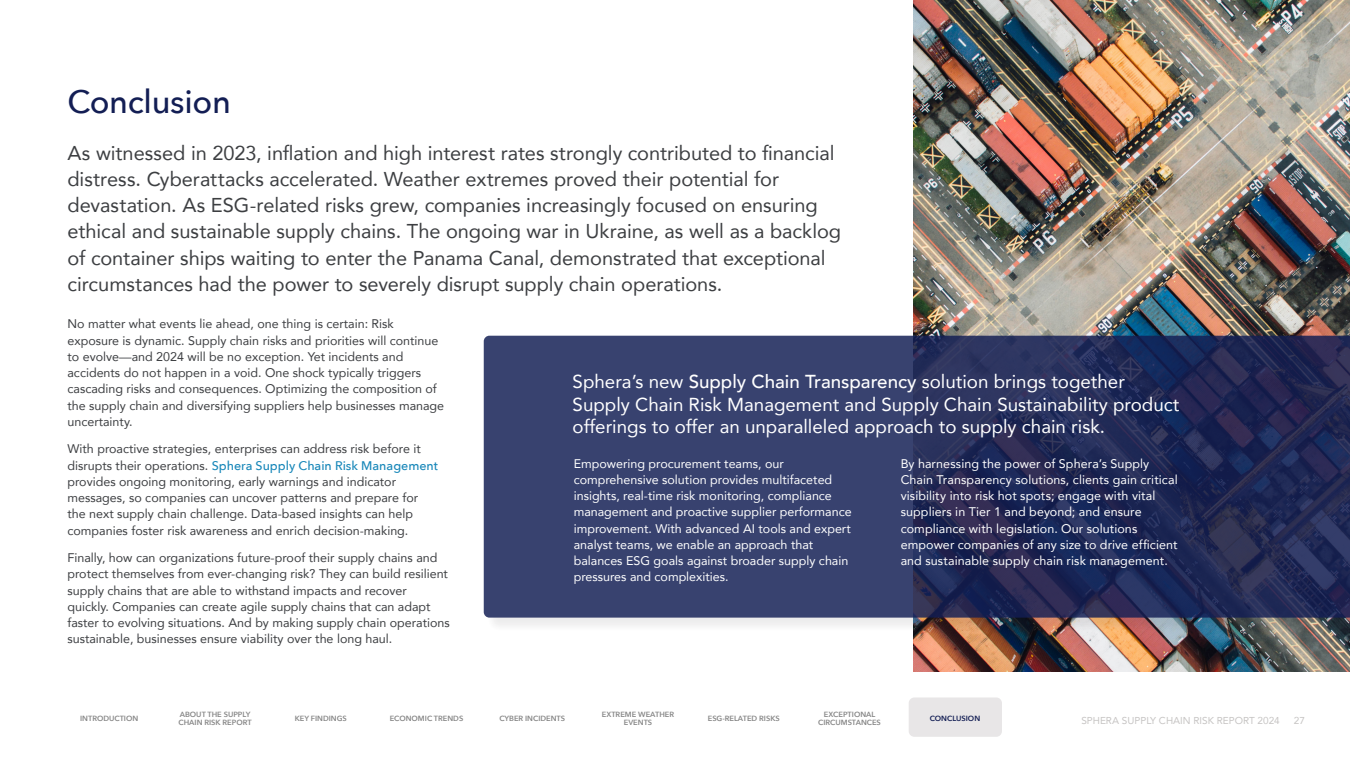
<style>
.page{position:relative;width:1350px;height:765px;background:#fff}
.page>*{position:absolute;margin:0;border:0;box-sizing:border-box;transform-origin:0 0}
.t1{font:500 32.5px "Avenir Next";letter-spacing:-.01em;color:#131e54}
.t2{font:20px/26.2px "Avenir";letter-spacing:-.005em;color:#3d3f42}
.t3{font:18.75px/22.5px "Avenir";color:#fff}
.t4{font:12.5px/16.2px "Avenir";color:#3d3f42}
.t5{font:12.5px/16.2px "Avenir";color:#fff}
.t6{font:10px "Avenir";color:#c6c4c3}
.t7{font:600 7.5px/8.8px "Avenir Next";color:#878787;text-align:center}
.t8{font:600 7.5px "Avenir Next";color:#131e54}
.s1{font-family:"Avenir Next";font-weight:500;color:#1887b9}
.s2{font-weight:500}
</style>
<div class="page">
<img style="left:914px;top:0;width:436px;height:671px">
<div style="left:486px;top:338px;width:864px;height:295px;background:#231f20;opacity:.1"></div>
<svg style="left:484px;top:336px;width:866px;height:282px;background:#2d3662"></svg>
<div style="left:909px;top:698px;width:93px;height:39px;background:#e8e6e7;border-radius:6px"></div>
<p class="t1" style="left:68px;top:74px;width:165px">Conclusion</p>
<p class="t2" style="left:68px;top:139px;width:775px">As witnessed in 2023, inflation and high interest rates strongly contributed to financial distress. Cyberattacks accelerated. Weather extremes proved their potential for devastation. As ESG-related risks grew, companies increasingly focused on ensuring ethical and sustainable supply chains. The ongoing war in Ukraine, as well as a backlog of container ships waiting to enter the Panama Canal, demonstrated that exceptional circumstances had the power to severely disrupt supply chain operations.</p>
<p class="t4" style="left:68px;top:316px;width:378px">No matter what events lie ahead, one thing is certain: Risk exposure is dynamic. Supply chain risks and priorities will continue to evolve—and 2024 will be no exception. Yet incidents and accidents do not happen in a void. One shock typically triggers cascading risks and consequences. Optimizing the composition of the supply chain and diversifying suppliers help businesses manage uncertainty.</p>
<p class="t4" style="left:68px;top:441px;width:372px">With proactive strategies, enterprises can address risk before it disrupts their operations. <span class="s1">Sphera Supply Chain Risk Management </span>provides ongoing monitoring, early warnings and indicator messages, so companies can uncover patterns and prepare for the next supply chain challenge. Data-based insights can help companies foster risk awareness and enrich decision-making.</p>
<p class="t4" style="left:68px;top:549px;width:384px">Finally, how can organizations future-proof their supply chains and protect themselves from ever-changing risk? They can build resilient supply chains that are able to withstand impacts and recover quickly. Companies can create agile supply chains that can adapt faster to evolving situations. And by making supply chain operations sustainable, businesses ensure viability over the long haul.</p>
<p class="t3" style="left:573px;top:370px;width:608px">Sphera’s new <span class="s2">Supply Chain Transparency</span> solution brings together<br>Supply Chain Risk Management and Supply Chain Sustainability product offerings to offer an unparalleled approach to supply chain risk.</p>
<p class="t5" style="left:574px;top:455px;width:279px">Empowering procurement teams, our comprehensive solution provides multifaceted insights, real-time risk monitoring, compliance management and proactive supplier performance improvement. With advanced AI tools and expert analyst teams, we enable an approach that balances ESG goals against broader supply chain pressures and complexities.</p>
<p class="t5" style="left:901px;top:455px;width:279px">By harnessing the power of Sphera’s Supply Chain Transparency solutions, clients gain critical visibility into risk hot spots; engage with vital suppliers in Tier 1 and beyond; and ensure compliance with legislation. Our solutions empower companies of any size to drive efficient and sustainable supply chain risk management.</p>
<p class="t7" style="left:179px;top:709px;width:75px;text-align:left">ABOUT THE SUPPLY<br>CHAIN RISK REPORT</p>
<p class="t7" style="left:818px;top:709px;width:64px">EXCEPTIONAL<br>CIRCUMSTANCES</p>
<p class="t8" style="left:930px;top:712px;width:52px">CONCLUSION</p>
<p class="t7" style="left:80px;top:714px;width:60px">INTRODUCTION</p>
<p class="t7" style="left:295px;top:714px;width:54px">KEY FINDINGS</p>
<p class="t7" style="left:390px;top:714px;width:75px">ECONOMIC TRENDS</p>
<p class="t7" style="left:499px;top:714px;width:67px">CYBER INCIDENTS</p>
<p class="t7" style="left:602px;top:709px;width:74px">EXTREME WEATHER<br>EVENTS</p>
<p class="t7" style="left:708px;top:714px;width:74px">ESG-RELATED RISKS</p>
<p class="t6" style="left:1081px;top:712px;width:200px">SPHERA SUPPLY CHAIN RISK REPORT 2024</p>
<p class="t6" style="left:1294px;top:712px;width:13px">27</p>
</div>
